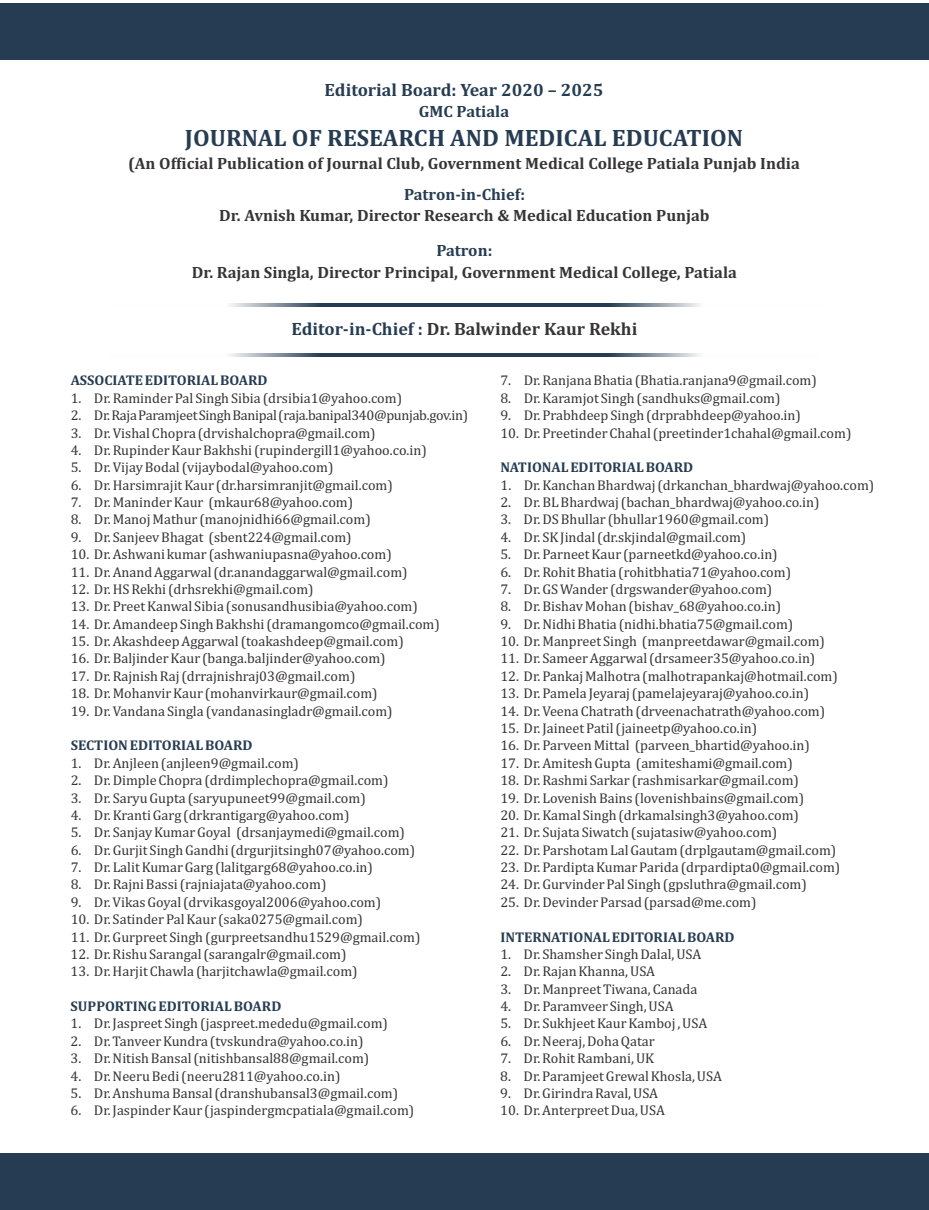
<style>
.page{position:relative;width:929px;height:1210px;background:#fff}
.page>*{position:absolute;margin:0;border:0;box-sizing:border-box;transform-origin:0 0}
.t1{font:700 24px "Cambria";color:#263c52}
.t2{font:700 18px "Cambria";color:#373435}
.t3{font:700 18px "Cambria";color:#263c52}
.t4{font:700 16.5px "Cambria";color:#373435}
.t5{font:700 16.5px "Cambria";color:#263c52}
.t6{font:14.25px "Cambria";color:#373435}
.t7{font:700 14.25px "Cambria";color:#263c52}
.t8{font:14.25px "Cambria";letter-spacing:-.02em;color:#373435}
.s1{color:#263c52}
</style>
<div class="page">
<hr style="left:464px;top:303px;width:357px;height:3px;background:#263c52">
<hr style="left:108px;top:303px;width:356px;height:3px;background:#263c52">
<hr style="left:464px;top:353px;width:357px;height:3px;background:#263c52">
<hr style="left:108px;top:353px;width:356px;height:3px;background:#263c52">
<div style="left:0;top:1153px;width:929px;height:57px;background:#263c52"></div>
<div style="left:0;top:3px;width:929px;height:56px;background:#263c52"></div>
<p class="t3" style="left:325px;top:77px;width:280px">Editorial Board: Year 2020 – 2025</p>
<p class="t5" style="left:419px;top:100px;width:92px">GMC Patiala</p>
<h1 class="t1" style="left:185px;top:121px;width:559px">JOURNAL OF RESEARCH AND MEDICAL EDUCATION</h1>
<p class="t4" style="left:128px;top:152px;width:673px">(An Official Publication of Journal Club, Government Medical College Patiala Punjab India</p>
<p class="t5" style="left:404px;top:182px;width:122px">Patron-in-Chief:</p>
<p class="t4" style="left:219px;top:204px;width:492px">Dr. Avnish Kumar, Director Research &amp; Medical Education Punjab</p>
<p class="t5" style="left:436px;top:239px;width:57px">Patron:</p>
<p class="t4" style="left:192px;top:260px;width:547px">Dr. Rajan Singla, Director Principal, Government Medical College, Patiala</p>
<p class="t2" style="left:291px;top:316px;width:347px"><span class="s1">Editor-in-Chief :</span> Dr. Balwinder Kaur Rekhi</p>
<p class="t7" style="left:71px;top:370px;width:198px">ASSOCIATE EDITORIAL BOARD</p>
<p class="t6" style="left:71px;top:389px;width:333px">1. Dr. Raminder Pal Singh Sibia (drsibia1@yahoo.com)</p>
<p class="t8" style="left:71px;top:407px;width:399px">2. Dr. Raja Paramjeet Singh Banipal (raja.banipal340@punjab.gov.in)</p>
<p class="t6" style="left:71px;top:424px;width:306px">3. Dr. Vishal Chopra (drvishalchopra@gmail.com)</p>
<p class="t6" style="left:71px;top:442px;width:358px">4. Dr. Rupinder Kaur Bakhshi (rupindergill1@yahoo.co.in)</p>
<p class="t6" style="left:71px;top:459px;width:264px">5. Dr. Vijay Bodal (vijaybodal@yahoo.com)</p>
<p class="t6" style="left:71px;top:476px;width:324px">6. Dr. Harsimrajit Kaur (dr.harsimranjit@gmail.com)</p>
<p class="t6" style="left:71px;top:494px;width:284px">7. Dr. Maninder Kaur (mkaur68@yahoo.com)</p>
<p class="t6" style="left:71px;top:511px;width:302px">8. Dr. Manoj Mathur (manojnidhi66@gmail.com)</p>
<p class="t6" style="left:71px;top:528px;width:282px">9. Dr. Sanjeev Bhagat (sbent224@gmail.com)</p>
<p class="t6" style="left:71px;top:546px;width:323px">10. Dr. Ashwani kumar (ashwaniupasna@yahoo.com)</p>
<p class="t6" style="left:71px;top:563px;width:338px">11. Dr. Anand Aggarwal (dr.anandaggarwal@gmail.com)</p>
<p class="t6" style="left:71px;top:581px;width:244px">12. Dr. HS Rekhi (drhsrekhi@gmail.com)</p>
<p class="t6" style="left:71px;top:598px;width:349px">13. Dr. Preet Kanwal Sibia (sonusandhusibia@yahoo.com)</p>
<p class="t6" style="left:71px;top:615px;width:371px">14. Dr. Amandeep Singh Bakhshi (dramangomco@gmail.com)</p>
<p class="t6" style="left:71px;top:633px;width:335px">15. Dr. Akashdeep Aggarwal (toakashdeep@gmail.com)</p>
<p class="t6" style="left:71px;top:650px;width:316px">16. Dr. Baljinder Kaur (banga.baljinder@yahoo.com)</p>
<p class="t6" style="left:71px;top:667px;width:286px">17. Dr. Rajnish Raj (drrajnishraj03@gmail.com)</p>
<p class="t6" style="left:71px;top:685px;width:308px">18. Dr. Mohanvir Kaur (mohanvirkaur@gmail.com)</p>
<p class="t6" style="left:71px;top:702px;width:323px">19. Dr. Vandana Singla (vandanasingladr@gmail.com)</p>
<p class="t7" style="left:71px;top:735px;width:183px">SECTION EDITORIAL BOARD</p>
<p class="t6" style="left:71px;top:754px;width:230px">1. Dr. Anjleen (anjleen9@gmail.com)</p>
<p class="t6" style="left:71px;top:772px;width:319px">2. Dr. Dimple Chopra (drdimplechopra@gmail.com)</p>
<p class="t6" style="left:71px;top:789px;width:297px">3. Dr. Saryu Gupta (saryupuneet99@gmail.com)</p>
<p class="t6" style="left:71px;top:806px;width:280px">4. Dr. Kranti Garg (drkrantigarg@yahoo.com)</p>
<p class="t6" style="left:71px;top:824px;width:336px">5. Dr. Sanjay Kumar Goyal (drsanjaymedi@gmail.com)</p>
<p class="t6" style="left:71px;top:841px;width:346px">6. Dr. Gurjit Singh Gandhi (drgurjitsingh07@yahoo.com)</p>
<p class="t6" style="left:71px;top:859px;width:304px">7. Dr. Lalit Kumar Garg (lalitgarg68@yahoo.co.in)</p>
<p class="t6" style="left:71px;top:876px;width:257px">8. Dr. Rajni Bassi (rajniajata@yahoo.com)</p>
<p class="t6" style="left:71px;top:893px;width:312px">9. Dr. Vikas Goyal (drvikasgoyal2006@yahoo.com)</p>
<p class="t6" style="left:71px;top:911px;width:294px">10. Dr. Satinder Pal Kaur (saka0275@gmail.com)</p>
<p class="t6" style="left:71px;top:928px;width:351px">11. Dr. Gurpreet Singh (gurpreetsandhu1529@gmail.com)</p>
<p class="t6" style="left:71px;top:945px;width:277px">12. Dr. Rishu Sarangal (sarangalr@gmail.com)</p>
<p class="t6" style="left:71px;top:963px;width:288px">13. Dr. Harjit Chawla (harjitchawla@gmail.com)</p>
<p class="t7" style="left:71px;top:996px;width:212px">SUPPORTING EDITORIAL BOARD</p>
<p class="t6" style="left:71px;top:1015px;width:319px">1. Dr. Jaspreet Singh (jaspreet.mededu@gmail.com)</p>
<p class="t6" style="left:71px;top:1032px;width:294px">2. Dr. Tanveer Kundra (tvskundra@yahoo.co.in)</p>
<p class="t6" style="left:71px;top:1050px;width:300px">3. Dr. Nitish Bansal (nitishbansal88@gmail.com)</p>
<p class="t6" style="left:71px;top:1067px;width:271px">4. Dr. Neeru Bedi (neeru2811@yahoo.co.in)</p>
<p class="t6" style="left:71px;top:1084px;width:329px">5. Dr. Anshuma Bansal (dranshubansal3@gmail.com)</p>
<p class="t6" style="left:71px;top:1102px;width:345px">6. Dr. Jaspinder Kaur (jaspindergmcpatiala@gmail.com)</p>
<p class="t6" style="left:500px;top:372px;width:318px">7. Dr. Ranjana Bhatia (Bhatia.ranjana9@gmail.com)</p>
<p class="t6" style="left:500px;top:389px;width:282px">8. Dr. Karamjot Singh (sandhuks@gmail.com)</p>
<p class="t6" style="left:500px;top:407px;width:302px">9. Dr. Prabhdeep Singh (drprabhdeep@yahoo.in)</p>
<p class="t6" style="left:500px;top:424px;width:352px">10. Dr. Preetinder Chahal (preetinder1chahal@gmail.com)</p>
<p class="t7" style="left:500px;top:457px;width:194px">NATIONAL EDITORIAL BOARD</p>
<p class="t6" style="left:500px;top:476px;width:375px">1. Dr. Kanchan Bhardwaj (drkanchan_bhardwaj@yahoo.com)</p>
<p class="t6" style="left:500px;top:494px;width:321px">2. Dr. BL Bhardwaj (bachan_bhardwaj@yahoo.co.in)</p>
<p class="t6" style="left:500px;top:511px;width:270px">3. Dr. DS Bhullar (bhullar1960@gmail.com)</p>
<p class="t6" style="left:500px;top:528px;width:247px">4. Dr. SK Jindal (dr.skjindal@gmail.com)</p>
<p class="t6" style="left:500px;top:546px;width:279px">5. Dr. Parneet Kaur (parneetkd@yahoo.co.in)</p>
<p class="t6" style="left:500px;top:563px;width:292px">6. Dr. Rohit Bhatia (rohitbhatia71@yahoo.com)</p>
<p class="t6" style="left:500px;top:581px;width:273px">7. Dr. GS Wander (drgswander@yahoo.com)</p>
<p class="t6" style="left:500px;top:598px;width:282px">8. Dr. Bishav Mohan (bishav_68@yahoo.co.in)</p>
<p class="t6" style="left:500px;top:615px;width:294px">9. Dr. Nidhi Bhatia (nidhi.bhatia75@gmail.com)</p>
<p class="t6" style="left:500px;top:633px;width:326px">10. Dr. Manpreet Singh (manpreetdawar@gmail.com)</p>
<p class="t6" style="left:500px;top:650px;width:316px">11. Dr. Sameer Aggarwal (drsameer35@yahoo.co.in)</p>
<p class="t6" style="left:500px;top:667px;width:339px">12. Dr. Pankaj Malhotra (malhotrapankaj@hotmail.com)</p>
<p class="t6" style="left:500px;top:685px;width:310px">13. Dr. Pamela Jeyaraj (pamelajeyaraj@yahoo.co.in)</p>
<p class="t6" style="left:500px;top:702px;width:326px">14. Dr. Veena Chatrath (drveenachatrath@yahoo.com)</p>
<p class="t6" style="left:500px;top:720px;width:258px">15. Dr. Jaineet Patil (jaineetp@yahoo.co.in)</p>
<p class="t6" style="left:500px;top:737px;width:311px">16. Dr. Parveen Mittal (parveen_bhartid@yahoo.in)</p>
<p class="t6" style="left:500px;top:754px;width:294px">17. Dr. Amitesh Gupta (amiteshami@gmail.com)</p>
<p class="t6" style="left:500px;top:772px;width:300px">18. Dr. Rashmi Sarkar (rashmisarkar@gmail.com)</p>
<p class="t6" style="left:500px;top:789px;width:305px">19. Dr. Lovenish Bains (lovenishbains@gmail.com)</p>
<p class="t6" style="left:500px;top:806px;width:300px">20. Dr. Kamal Singh (drkamalsingh3@yahoo.com)</p>
<p class="t6" style="left:500px;top:824px;width:278px">21. Dr. Sujata Siwatch (sujatasiw@yahoo.com)</p>
<p class="t6" style="left:500px;top:841px;width:337px">22. Dr. Parshotam Lal Gautam (drplgautam@gmail.com)</p>
<p class="t6" style="left:500px;top:859px;width:341px">23. Dr. Pardipta Kumar Parida (drpardipta0@gmail.com)</p>
<p class="t6" style="left:500px;top:876px;width:308px">24. Dr. Gurvinder Pal Singh (gpsluthra@gmail.com)</p>
<p class="t6" style="left:500px;top:893px;width:258px">25. Dr. Devinder Parsad (parsad@me.com)</p>
<p class="t7" style="left:500px;top:926px;width:236px">INTERNATIONAL EDITORIAL BOARD</p>
<p class="t6" style="left:500px;top:945px;width:203px">1. Dr. Shamsher Singh Dalal, USA</p>
<p class="t6" style="left:500px;top:963px;width:156px">2. Dr. Rajan Khanna, USA</p>
<p class="t6" style="left:500px;top:980px;width:199px">3. Dr. Manpreet Tiwana, Canada</p>
<p class="t6" style="left:500px;top:997px;width:175px">4. Dr. Paramveer Singh, USA</p>
<p class="t6" style="left:500px;top:1015px;width:208px">5. Dr. Sukhjeet Kaur Kamboj , USA</p>
<p class="t6" style="left:500px;top:1032px;width:156px">6. Dr. Neeraj, Doha Qatar</p>
<p class="t6" style="left:500px;top:1050px;width:155px">7. Dr. Rohit Rambani, UK</p>
<p class="t6" style="left:500px;top:1067px;width:223px">8. Dr. Paramjeet Grewal Khosla, USA</p>
<p class="t6" style="left:500px;top:1084px;width:159px">9. Dr. Girindra Raval, USA</p>
<p class="t6" style="left:500px;top:1102px;width:166px">10. Dr. Anterpreet Dua, USA</p>
</div>
